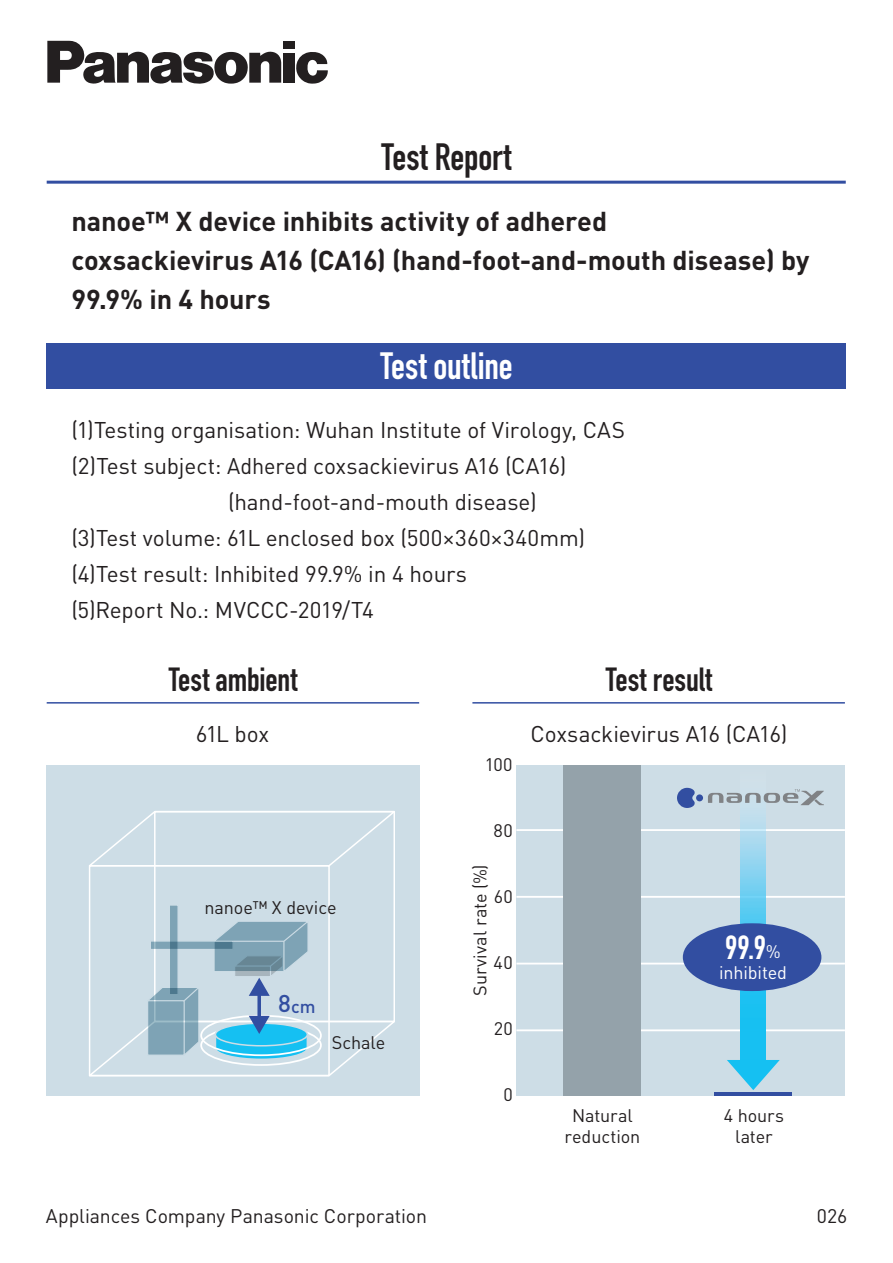
<style>
.page{position:relative;width:893px;height:1263px;background:#fff}
.page>*{position:absolute;margin:0;border:0;box-sizing:border-box;transform-origin:0 0}
.t1{font:700 37.5px "DIN Condensed";color:#fff}
.t2{font:700 37.5px "DIN Condensed";letter-spacing:-.005em;color:#231f20}
.t3{font:700 33px "DIN Condensed";letter-spacing:-.005em;color:#231f20}
.t4{font:700 33px "DIN Condensed";color:#fff}
.t5{font:700 27px/38.5px "DINOT";letter-spacing:-.005em;color:#231f20}
.t6{font:22.5px "DINOT";letter-spacing:-.005em;color:#231f20}
.t7{font:19.5px "DINOT";letter-spacing:-.005em;color:#231f20}
.t8{font:18px/21px "DINOT";letter-spacing:-.005em;color:#231f20;text-align:center}
.t9{font:18px "DINOT";letter-spacing:-.005em;color:#fff}
.t10{font:500 18px "DINOT";color:#324ea1}
.s1{font-size:24px}
.s2{font-family:"DINOT";font-weight:400;font-size:18px}
</style>
<div class="page">
<div style="left:516px;top:765px;width:329px;height:330px;background:#cddde6"></div>
<hr style="left:516px;top:829px;width:329px;height:2px;background:#fff">
<hr style="left:516px;top:896px;width:329px;height:2px;background:#fff">
<hr style="left:516px;top:963px;width:329px;height:1px;background:#fff">
<hr style="left:516px;top:1029px;width:329px;height:2px;background:#fff">
<div style="left:47px;top:344px;width:799px;height:45px;background:#324ea1"></div>
<div style="left:46px;top:765px;width:373px;height:330px;background:#cddde6"></div>
<svg style="left:90px;top:811px;width:302px;height:55px"></svg>
<div style="left:89px;top:865px;width:241px;height:211px;border:2px solid #fff"></div>
<div style="left:154px;top:811px;width:241px;height:211px;border:2px solid #fff"></div>
<hr style="left:714px;top:1092px;width:78px;height:3px;background:#324ea1">
<svg style="left:741px;top:814px;width:25px;height:246px;background:#5eccf0"></svg>
<svg style="left:727px;top:1060px;width:53px;height:30px"></svg>
<hr style="left:47px;top:181px;width:799px;height:3px;background:#324ea1">
<hr style="left:47px;top:702px;width:372px;height:2px;background:#324ea1">
<hr style="left:472px;top:702px;width:373px;height:2px;background:#324ea1">
<div style="left:696px;top:794px;width:7px;height:7px;background:#324ea1;border-radius:50%"></div>
<svg style="left:677px;top:788px;width:18px;height:20px"></svg>
<svg style="left:708px;top:789px;width:116px;height:16px"></svg>
<div style="left:683px;top:923px;width:138px;height:68px;background:#324ea1;border-radius:50%"></div>
<svg style="left:47px;top:41px;width:234px;height:43px"></svg>
<div style="left:283px;top:53px;width:12px;height:30px;background:#231f20"></div>
<div style="left:283px;top:41px;width:12px;height:8px;background:#231f20"></div>
<svg style="left:296px;top:52px;width:32px;height:32px"></svg>
<div style="left:563px;top:765px;width:78px;height:330px;background:#94a2aa"></div>
<div style="left:169px;top:904px;width:10px;height:91px;background:#7ea3b5;border:1px solid #fff"></div>
<svg style="left:89px;top:920px;width:306px;height:157px"></svg>
<h1 class="t2" style="left:382px;top:131px;width:131px">Test Report</h1>
<p class="t5" style="left:71px;top:202px;width:739px">nanoe™ X device inhibits activity of adhered<br>coxsackievirus A16 (CA16) (hand-foot-and-mouth disease) by<br>99.9% in 4 hours</p>
<h1 class="t1" style="left:380px;top:340px;width:134px">Test outline</h1>
<p class="t6" style="left:71px;top:416px;width:555px">(1)Testing organisation: Wuhan Institute of Virology, CAS</p>
<p class="t6" style="left:71px;top:452px;width:497px">(2)Test subject: Adhered coxsackievirus A16 (CA16)</p>
<p class="t6" style="left:228px;top:488px;width:310px">(hand-foot-and-mouth disease)</p>
<p class="t6" style="left:71px;top:524px;width:515px">(3)Test volume: 61L enclosed box (500×360×340mm)</p>
<p class="t6" style="left:71px;top:560px;width:397px">(4)Test result: Inhibited 99.9% in 4 hours</p>
<p class="t6" style="left:71px;top:596px;width:304px">(5)Report No.: MVCCC-2019/T4</p>
<h2 class="t3" style="left:169px;top:657px;width:130px">Test ambient</h2>
<h2 class="t3" style="left:606px;top:657px;width:108px">Test result</h2>
<p class="t6" style="left:196px;top:719px;width:75px">61L box</p>
<p class="t8" style="left:204px;top:897px;width:134px">nanoe™ X device</p>
<p class="t10" style="left:278px;top:995px;width:39px"><span class="s1">8</span>cm</p>
<p class="t8" style="left:332px;top:1031px;width:55px">Schale</p>
<p class="t8" style="left:485px;top:754px;width:29px">100</p>
<p class="t6" style="left:530px;top:719px;width:258px">Coxsackievirus A16 (CA16)</p>
<p class="t8" style="left:494px;top:820px;width:21px">80</p>
<p class="t8" style="left:469px;top:996px;width:133px;rotate:-90deg">Survival rate (%)</p>
<p class="t8" style="left:494px;top:886px;width:21px">60</p>
<p class="t8" style="left:493px;top:952px;width:21px">40</p>
<p class="t8" style="left:494px;top:1018px;width:21px">20</p>
<h2 class="t4" style="left:725px;top:925px;width:57px">99.9<span class="s2">%</span></h2>
<p class="t9" style="left:719px;top:962px;width:70px">inhibited</p>
<p class="t8" style="left:503px;top:1084px;width:11px">0</p>
<p class="t8" style="left:564px;top:1104px;width:77px">Natural reduction</p>
<p class="t8" style="left:724px;top:1104px;width:62px">4 hours later</p>
<p class="t7" style="left:46px;top:1204px;width:383px">Appliances Company Panasonic Corporation</p>
<p class="t7" style="left:817px;top:1204px;width:32px">026</p>
</div>
